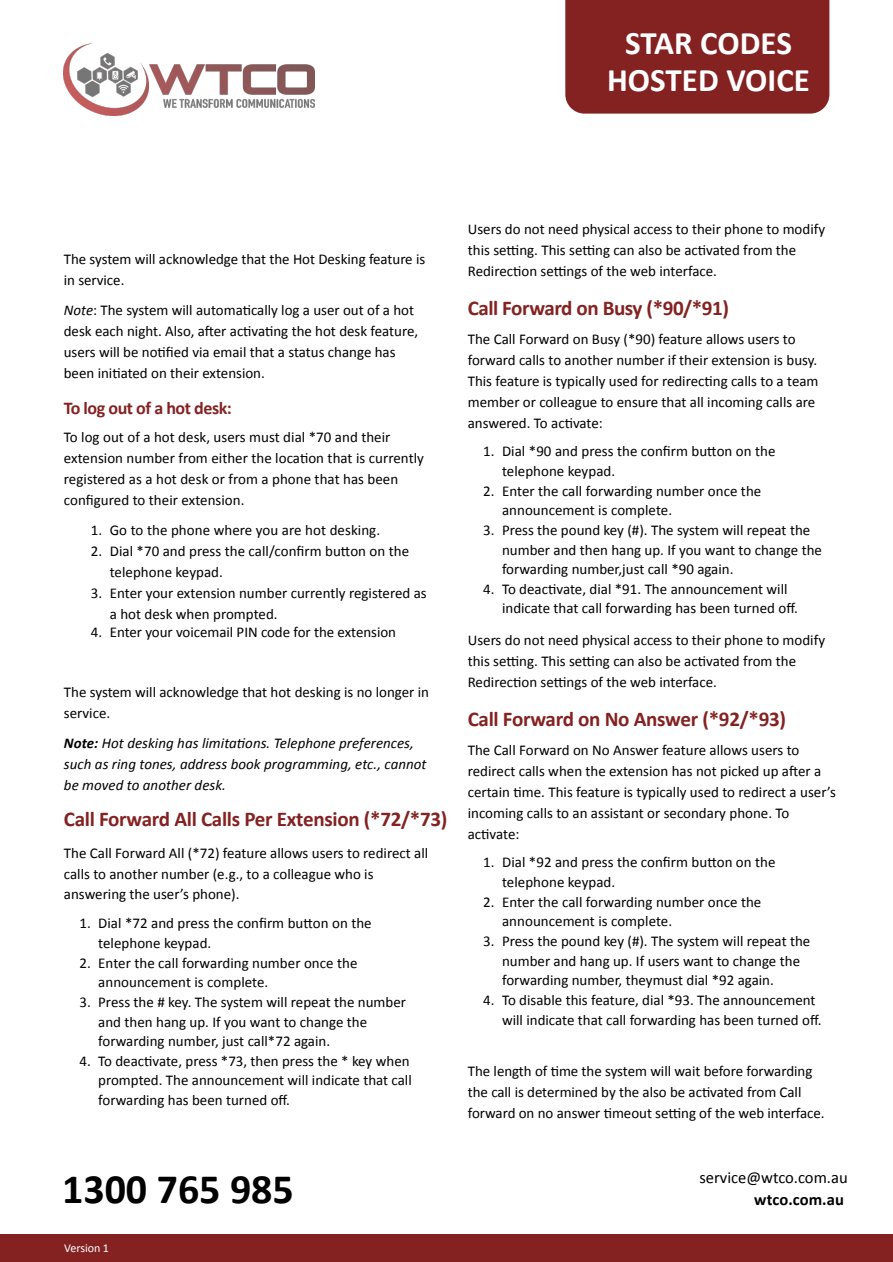
<style>
.page{position:relative;width:893px;height:1262px;background:#fff}
.page>*{position:absolute;margin:0;border:0;box-sizing:border-box;transform-origin:0 0}
.t1{font:700 42px "Calibri";color:#000}
.t2{font:700 33px/36.6px "Calibri";color:#fff;text-align:center}
.t3{font:700 21px "Calibri";letter-spacing:-.015em;color:#842222}
.t4{font:700 18px "Calibri";letter-spacing:-.025em;color:#842222}
.t5{font:16.5px "Calibri";color:#000}
.t6{font:700 16.5px "Calibri";letter-spacing:.005em;color:#000}
.t7{font:15px/21px "Calibri";color:#000}
.t8{font:italic 15px/21px "Calibri";letter-spacing:.005em;color:#000}
.t9{font:12px "Calibri";letter-spacing:-.005em;color:#fff}
.s1{font-style:italic}
.s2{font-weight:700}
</style>
<div class="page">
<div style="left:565px;top:0;width:264px;height:114px;background:#842222"></div>
<img style="left:64px;top:44px;width:250px;height:72px">
<div style="left:0;top:1234px;width:892px;height:27px;background:#842222"></div>
<h2 class="t2" style="left:607px;top:24px;width:204px">STAR CODES<br>HOSTED VOICE</h2>
<p class="t7" style="left:64px;top:248px;width:363px">The system will acknowledge that the Hot Desking feature is in service.</p>
<p class="t7" style="left:64px;top:299px;width:356px"><span class="s1">Note</span>: The system will automatically log a user out of a hot desk each night. Also, after activating the hot desk feature, users will be notified via email that a status change has been initiated on their extension.</p>
<p class="t4" style="left:64px;top:395px;width:169px">To log out of a hot desk:</p>
<p class="t7" style="left:64px;top:426px;width:361px">To log out of a hot desk, users must dial *70 and their extension number from either the location that is currently registered as a hot desk or from a phone that has been configured to their extension.</p>
<p class="t7" style="left:91px;top:519px;width:291px">1. Go to the phone where you are hot desking.</p>
<p class="t7" style="left:110px;top:540px;width:301px;text-indent:-19px">2. Dial *70 and press the call/confirm button on the telephone keypad.</p>
<p class="t7" style="left:110px;top:582px;width:318px;text-indent:-19px">3. Enter your extension number currently registered as a hot desk when prompted.</p>
<p class="t7" style="left:91px;top:621px;width:306px">4. Enter your voicemail PIN code for the extension</p>
<p class="t7" style="left:64px;top:681px;width:366px">The system will acknowledge that hot desking is no longer in service.</p>
<p class="t8" style="left:64px;top:732px;width:364px"><span class="s2">Note:</span> Hot desking has limitations. Telephone preferences, such as ring tones, address book programming, etc., cannot be moved to another desk.</p>
<h3 class="t3" style="left:64px;top:804px;width:385px">Call Forward All Calls Per Extension (*72/*73)</h3>
<p class="t7" style="left:64px;top:842px;width:366px">The Call Forward All (*72) feature allows users to redirect all calls to another number (e.g., to a colleague who is answering the user’s phone).</p>
<p class="t7" style="left:98px;top:913px;width:275px;line-height:19.8px;text-indent:-19px">1. Dial *72 and press the confirm button on the telephone keypad.</p>
<p class="t7" style="left:98px;top:952px;width:261px;line-height:19.6px;text-indent:-19px">2. Enter the call forwarding number once the announcement is complete.</p>
<p class="t7" style="left:98px;top:991px;width:309px;line-height:19.6px;text-indent:-19px">3. Press the # key. The system will repeat the number and then hang up. If you want to change the forwarding number, just call*72 again.</p>
<p class="t7" style="left:98px;top:1050px;width:315px;line-height:19.5px;text-indent:-19px">4. To deactivate, press *73, then press the * key when prompted. The announcement will indicate that call forwarding has been turned off.</p>
<h1 class="t1" style="left:62px;top:1159px;width:233px">1300 765 985</h1>
<p class="t9" style="left:64px;top:1240px;width:46px">Version 1</p>
<p class="t7" style="left:468px;top:218px;width:359px">Users do not need physical access to their phone to modify this setting. This setting can also be activated from the<br>Redirection settings of the web interface.</p>
<h3 class="t3" style="left:467px;top:293px;width:263px">Call Forward on Busy (*90/*91)</h3>
<p class="t7" style="left:467px;top:328px;width:352px">The Call Forward on Busy (*90) feature allows users to forward calls to another number if their extension is busy.<br>This feature is typically used for redirecting calls to a team member or colleague to ensure that all incoming calls are answered. To activate:</p>
<p class="t7" style="left:502px;top:441px;width:275px;line-height:19.8px;text-indent:-19px">1. Dial *90 and press the confirm button on the telephone keypad.</p>
<p class="t7" style="left:502px;top:480px;width:261px;line-height:19.6px;text-indent:-19px">2. Enter the call forwarding number once the announcement is complete.</p>
<p class="t7" style="left:502px;top:519px;width:321px;line-height:19.6px;text-indent:-19px">3. Press the pound key (#). The system will repeat the number and then hang up. If you want to change the forwarding number,just call *90 again.</p>
<p class="t7" style="left:502px;top:578px;width:297px;line-height:19.6px;text-indent:-19px">4. To deactivate, dial *91. The announcement will indicate that call forwarding has been turned off.</p>
<p class="t7" style="left:468px;top:629px;width:359px">Users do not need physical access to their phone to modify this setting. This setting can also be activated from the<br>Redirection settings of the web interface.</p>
<h3 class="t3" style="left:467px;top:704px;width:320px">Call Forward on No Answer (*92/*93)</h3>
<p class="t7" style="left:467px;top:739px;width:369px">The Call Forward on No Answer feature allows users to redirect calls when the extension has not picked up after a certain time. This feature is typically used to redirect a user’s incoming calls to an assistant or secondary phone. To activate:</p>
<p class="t7" style="left:502px;top:852px;width:275px;line-height:19.8px;text-indent:-19px">1. Dial *92 and press the confirm button on the telephone keypad.</p>
<p class="t7" style="left:502px;top:891px;width:261px;line-height:19.6px;text-indent:-19px">2. Enter the call forwarding number once the announcement is complete.</p>
<p class="t7" style="left:502px;top:930px;width:310px;line-height:19.6px;text-indent:-19px">3. Press the pound key (#). The system will repeat the number and hang up. If users want to change the forwarding number, theymust dial *92 again.</p>
<p class="t7" style="left:502px;top:989px;width:321px;line-height:19.6px;text-indent:-19px">4. To disable this feature, dial *93. The announcement will indicate that call forwarding has been turned off.</p>
<p class="t7" style="left:468px;top:1060px;width:358px">The length of time the system will wait before forwarding the call is determined by the also be activated from Call forward on no answer timeout setting of the web interface.</p>
<p class="t5" style="left:699px;top:1166px;width:150px">service@wtco.com.au</p>
<p class="t6" style="left:754px;top:1188px;width:91px">wtco.com.au</p>
</div>
